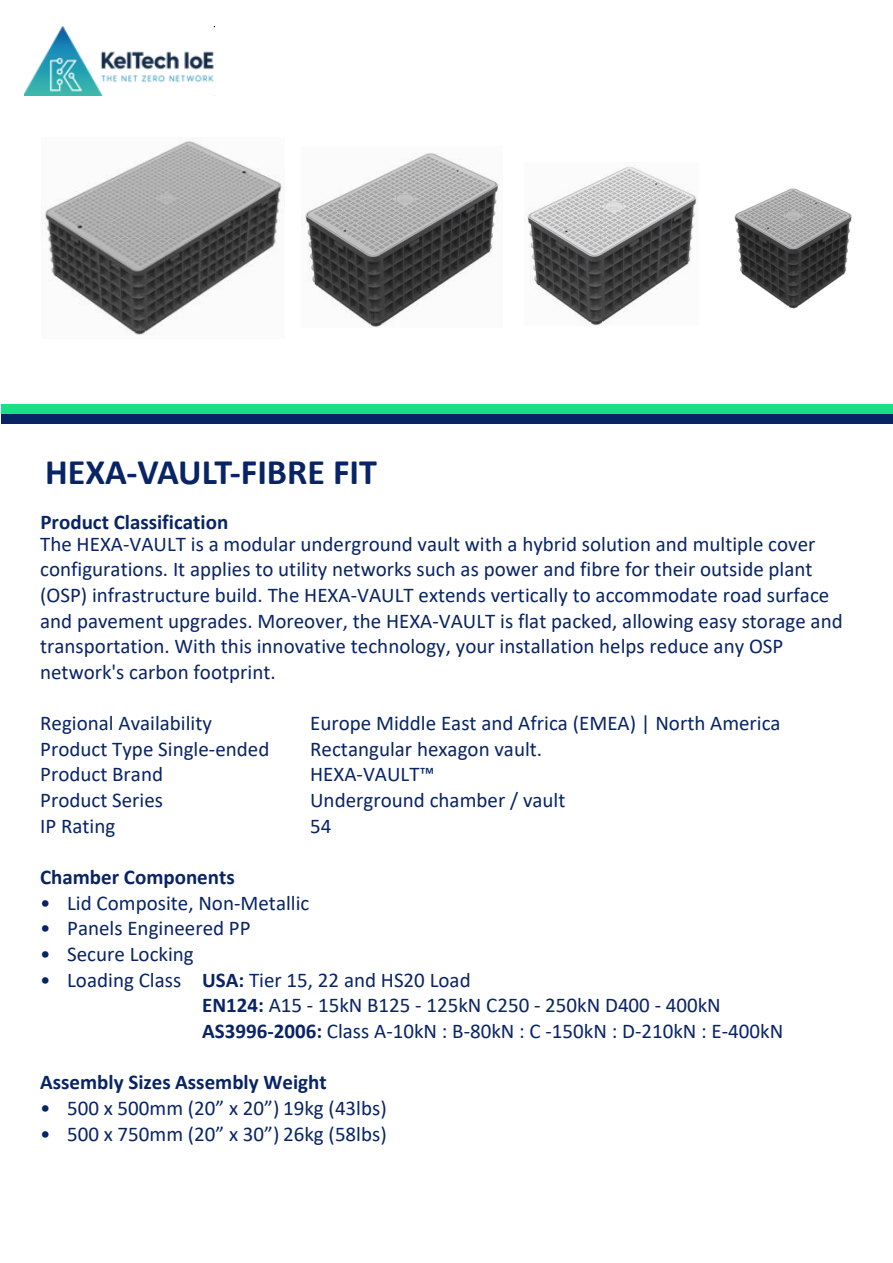
<style>
.page{position:relative;width:893px;height:1263px;background:#fff}
.page>*{position:absolute;margin:0;border:0;box-sizing:border-box;transform-origin:0 0}
.t1{font:700 36px "Calibri";color:#082465}
.t2{font:21px/25.7px "Calibri";color:#082465}
.t3{font:700 21px "Calibri";color:#082465}
.s1{font-weight:700}
</style>
<div class="page">
<img style="left:25px;top:27px;width:190px;height:68px">
<div style="left:2px;top:414px;width:891px;height:10px;background:#082465"></div>
<div style="left:2px;top:404px;width:891px;height:10px;background:#19e085"></div>
<img style="left:735px;top:189px;width:117px;height:120px">
<img style="left:527px;top:166px;width:170px;height:159px">
<img style="left:304px;top:153px;width:195px;height:174px">
<img style="left:41px;top:138px;width:243px;height:197px">
<h1 class="t1" style="left:45px;top:457px;width:333px">HEXA-VAULT-FIBRE FIT</h1>
<p class="t3" style="left:40px;top:513px;width:189px">Product Classification</p>
<p class="t2" style="left:40px;top:532px;width:804px">The HEXA-VAULT is a modular underground vault with a hybrid solution and multiple cover configurations. It applies to utility networks such as power and fibre for their outside plant (OSP) infrastructure build. The HEXA-VAULT extends vertically to accommodate road surface and pavement upgrades. Moreover, the HEXA-VAULT is flat packed, allowing easy storage and transportation. With this innovative technology, your installation helps reduce any OSP network's carbon footprint.</p>
<p class="t2" style="left:40px;top:712px;width:173px">Regional Availability</p>
<p class="t2" style="left:310px;top:712px;width:472px">Europe Middle East and Africa (EMEA) | North America</p>
<p class="t2" style="left:40px;top:738px;width:231px">Product Type Single-ended</p>
<p class="t2" style="left:310px;top:738px;width:234px">Rectangular hexagon vault.</p>
<p class="t2" style="left:40px;top:763px;width:124px">Product Brand</p>
<p class="t2" style="left:310px;top:763px;width:126px">HEXA-VAULT™</p>
<p class="t2" style="left:40px;top:789px;width:125px">Product Series</p>
<p class="t2" style="left:310px;top:789px;width:257px">Underground chamber / vault</p>
<p class="t2" style="left:40px;top:815px;width:77px">IP Rating</p>
<p class="t2" style="left:310px;top:815px;width:23px">54</p>
<p class="t3" style="left:40px;top:868px;width:196px">Chamber Components</p>
<p class="t2" style="left:40px;top:892px;width:271px">• Lid Composite, Non-Metallic</p>
<p class="t2" style="left:40px;top:917px;width:212px">• Panels Engineered PP</p>
<p class="t2" style="left:40px;top:943px;width:155px">• Secure Locking</p>
<p class="t2" style="left:202px;top:968px;width:583px;text-indent:-162px">• Loading Class <span class="s1">USA:</span> Tier 15, 22 and HS20 Load<br><span class="s1">EN124:</span> A15 - 15kN B125 - 125kN C250 - 250kN D400 - 400kN<br><span class="s1">AS3996-2006:</span> Class A-10kN : B-80kN : C -150kN : D-210kN : E-400kN</p>
<p class="t3" style="left:40px;top:1073px;width:288px">Assembly Sizes Assembly Weight</p>
<p class="t2" style="left:40px;top:1097px;width:348px">• 500 x 500mm (20” x 20”) 19kg (43lbs)</p>
<p class="t2" style="left:40px;top:1122px;width:348px">• 500 x 750mm (20” x 30”) 26kg (58lbs)</p>
</div>
